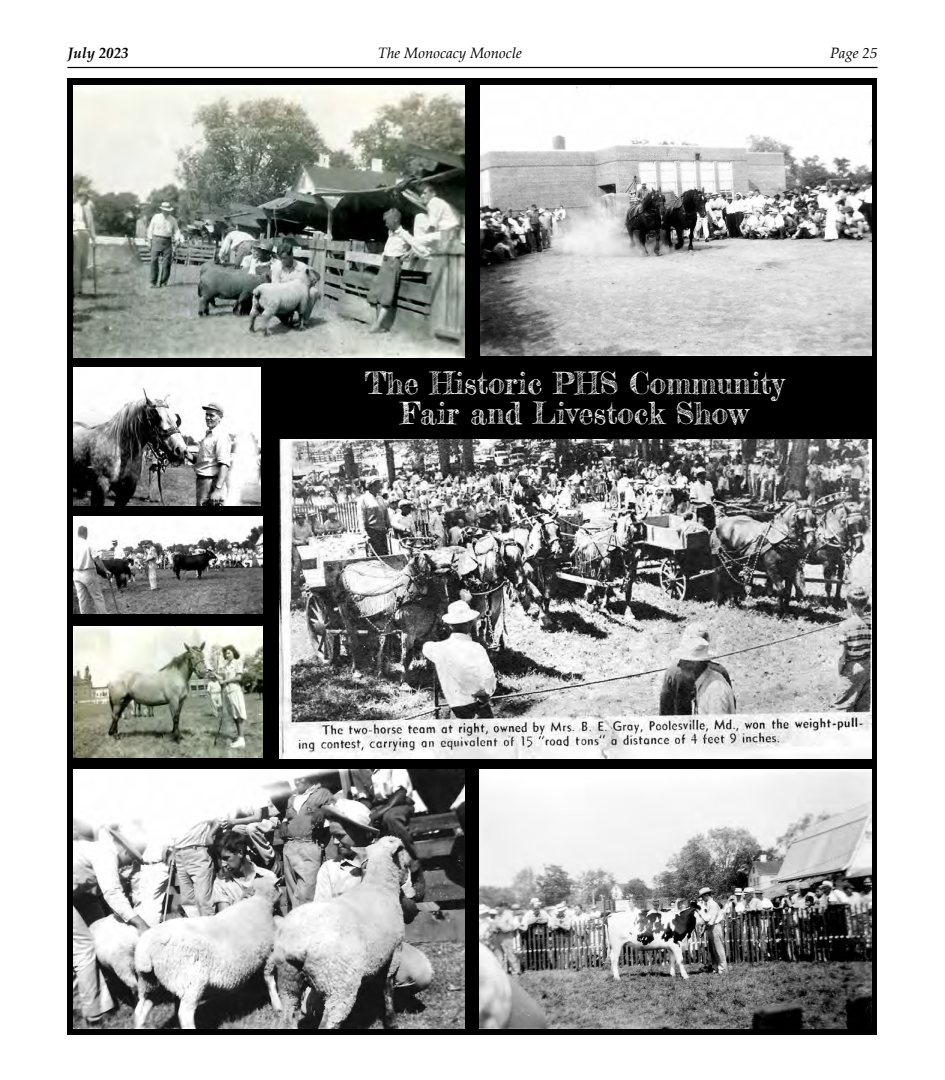
<style>
.page{position:relative;width:945px;height:1080px;background:#fff}
.page>*{position:absolute;margin:0;border:0;box-sizing:border-box;transform-origin:0 0}
.t1{font:30px/30px "Frederickathe Great";color:#fff;text-align:center}
.t2{font:italic 15px "Palatino Linotype";color:#000}
.t3{font:italic 700 15px "Palatino Linotype";color:#000}
</style>
<div class="page">
<hr style="left:68px;top:67px;width:810px;height:1px;background:#000">
<div style="left:68px;top:79px;width:810px;height:956px;background:#000"></div>
<img style="left:480px;top:769px;width:391px;height:259px">
<img style="left:279px;top:439px;width:593px;height:320px">
<img style="left:73px;top:85px;width:392px;height:272px">
<img style="left:73px;top:769px;width:392px;height:259px">
<img style="left:480px;top:86px;width:391px;height:270px">
<img style="left:73px;top:627px;width:189px;height:130px">
<img style="left:73px;top:516px;width:189px;height:97px">
<img style="left:74px;top:368px;width:187px;height:137px">
<p class="t3" style="left:68px;top:43px;width:63px">July 2023</p>
<p class="t2" style="left:378px;top:43px;width:146px">The Monocacy Monocle</p>
<p class="t2" style="left:830px;top:43px;width:49px">Page 25</p>
<p class="t1" style="left:365px;top:368px;width:421px">The Historic PHS Community<br>Fair and Livestock Show</p>
</div>
